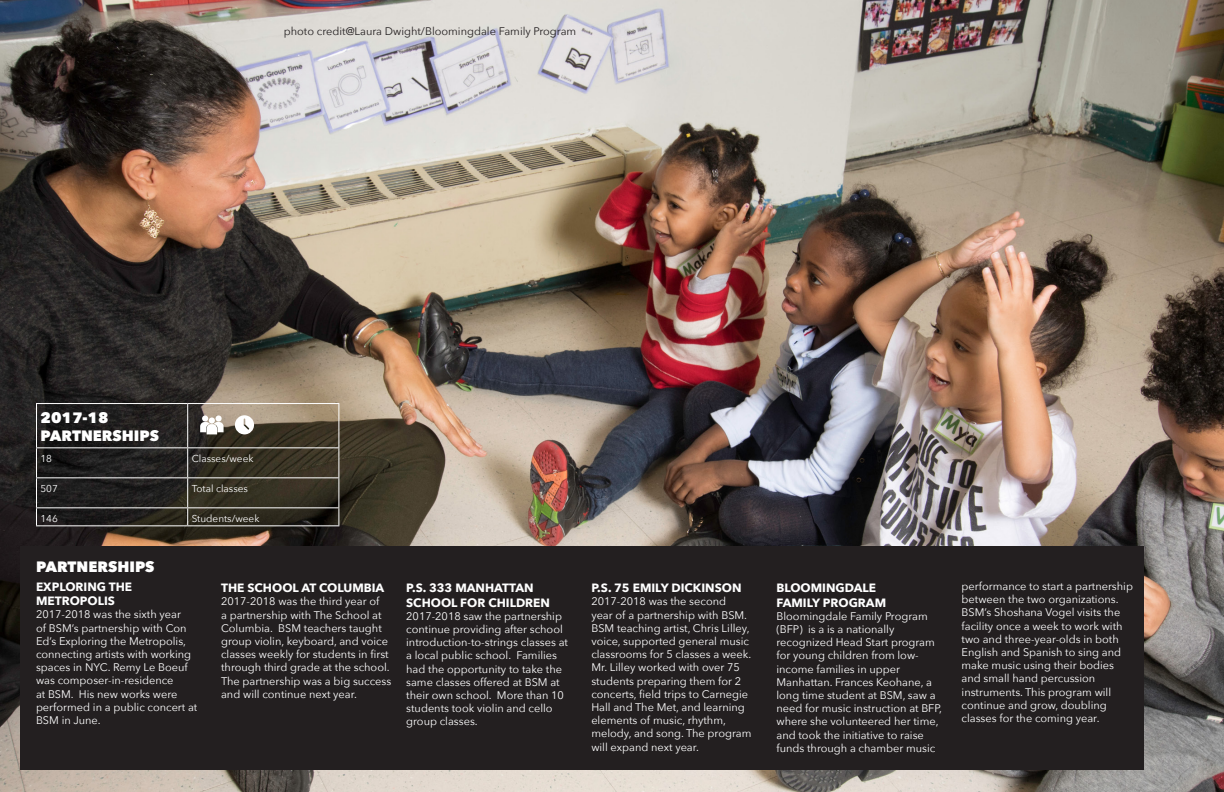
<style>
.page{position:relative;width:1224px;height:792px;background:#fff}
.page>*{position:absolute;margin:0;border:0;box-sizing:border-box;transform-origin:0 0}
.t1{font:800 15px "Avenir Next";color:#fff}
.sub_header{font:700 12px/14.4px "Avenir Next";color:#fff}
.t2{font:11px/13.2px "Avenir Next";color:#fff}
.t3{font:11px "Avenir Next";color:#231f20}
.t4{font:10px "Avenir Next";color:#fff}
</style>
<div class="page">
<img style="left:0;top:0;width:1224px;height:792px">
<div style="left:20px;top:546px;width:1123px;height:224px;background:#231f20"></div>
<hr style="left:36px;top:477px;width:152px;height:1px;background:#fff">
<hr style="left:188px;top:477px;width:151px;height:1px;background:#fff">
<hr style="left:36px;top:507px;width:152px;height:1px;background:#fff">
<hr style="left:188px;top:507px;width:151px;height:1px;background:#fff">
<hr style="left:36px;top:403px;width:152px;height:1px;background:#fff">
<hr style="left:36px;top:404px;width:1px;height:43px;background:#fff">
<hr style="left:188px;top:403px;width:151px;height:1px;background:#fff">
<hr style="left:187px;top:404px;width:1px;height:43px;background:#fff">
<hr style="left:338px;top:404px;width:1px;height:43px;background:#fff">
<hr style="left:36px;top:447px;width:152px;height:1px;background:#fff">
<hr style="left:188px;top:447px;width:151px;height:1px;background:#fff">
<svg style="left:36px;top:448px;width:1px;height:77px"></svg>
<svg style="left:187px;top:448px;width:1px;height:77px"></svg>
<svg style="left:338px;top:448px;width:1px;height:77px"></svg>
<hr style="left:36px;top:525px;width:152px;height:1px;background:#fff">
<hr style="left:188px;top:525px;width:151px;height:1px;background:#fff">
<div style="left:209px;top:417px;width:6px;height:7px;background:#fff;border-radius:50%"></div>
<div style="left:202px;top:415px;width:6px;height:7px;background:#fff;border-radius:50%"></div>
<svg style="left:200px;top:422px;width:24px;height:12px"></svg>
<div style="left:216px;top:415px;width:6px;height:7px;background:#fff;border-radius:50%"></div>
<svg style="left:235px;top:415px;width:19px;height:19px"></svg>
<p class="t3" style="left:284px;top:22px;width:294px">photo credit@Laura Dwight/Bloomingdale Family Program</p>
<p class="t1" style="left:40px;top:408px;width:70px">2017-18</p>
<p class="t1" style="left:40px;top:426px;width:120px">PARTNERSHIPS</p>
<p class="t4" style="left:40px;top:450px;width:13px">18</p>
<p class="t4" style="left:192px;top:450px;width:63px">Classes/week</p>
<p class="t4" style="left:40px;top:480px;width:19px">507</p>
<p class="t4" style="left:192px;top:480px;width:58px">Total classes</p>
<p class="t4" style="left:40px;top:510px;width:19px">146</p>
<p class="t4" style="left:192px;top:510px;width:69px">Students/week</p>
<p class="t1" style="left:36px;top:557px;width:120px">PARTNERSHIPS</p>
<p class="sub_header" style="left:36px;top:579px;width:98px">EXPLORING THE<br>METROPOLIS</p>
<p class="t2" style="left:36px;top:607px;width:163px">2017-2018 was the sixth year<br>of BSM’s partnership with Con<br>Ed’s Exploring the Metropolis, connecting artists with working spaces in NYC. Remy Le Boeuf was composer-in-residence<br>at BSM. His new works were performed in a public concert at<br>BSM in June.</p>
<p class="sub_header" style="left:221px;top:581px;width:165px">THE SCHOOL AT COLUMBIA</p>
<p class="t2" style="left:221px;top:595px;width:172px">2017-2018 was the third year of<br>a partnership with The School at<br>Columbia. BSM teachers taught group violin, keyboard, and voice classes weekly for students in first through third grade at the school.<br>The partnership was a big success and will continue next year.</p>
<p class="sub_header" style="left:406px;top:581px;width:145px">P.S. 333 MANHATTAN<br>SCHOOL FOR CHILDREN</p>
<p class="t2" style="left:406px;top:609px;width:163px">2017-2018 saw the partnership continue providing after school introduction-to-strings classes at a local public school. Families had the opportunity to take the same classes offered at BSM at their own school. More than 10 students took violin and cello group classes.</p>
<p class="sub_header" style="left:591px;top:581px;width:152px">P.S. 75 EMILY DICKINSON</p>
<p class="t2" style="left:591px;top:595px;width:162px">2017-2018 was the second<br>year of a partnership with BSM.<br>BSM teaching artist, Chris Lilley, voice, supported general music classrooms for 5 classes a week.<br>Mr. Lilley worked with over 75 students preparing them for 2 concerts, field trips to Carnegie<br>Hall and The Met, and learning elements of music, rhythm, melody, and song. The program will expand next year.</p>
<p class="sub_header" style="left:776px;top:581px;width:111px">BLOOMINGDALE<br>FAMILY PROGRAM</p>
<p class="t2" style="left:776px;top:609px;width:167px">Bloomingdale Family Program (BFP) is a is a nationally recognized Head Start program for young children from low&shy;income families in upper<br>Manhattan. Frances Keohane, a long time student at BSM, saw a need for music instruction at BFP, where she volunteered her time, and took the initiative to raise funds through a chamber music</p>
<p class="t2" style="left:962px;top:579px;width:173px">performance to start a partnership</p>
<p class="t2" style="left:962px;top:592px;width:162px">between the two organizations.<br>BSM’s Shoshana Vogel visits the facility once a week to work with two and three-year-olds in both<br>English and Spanish to sing and make music using their bodies and small hand percussion instruments. This program will continue and grow, doubling classes for the coming year.</p>
</div>
